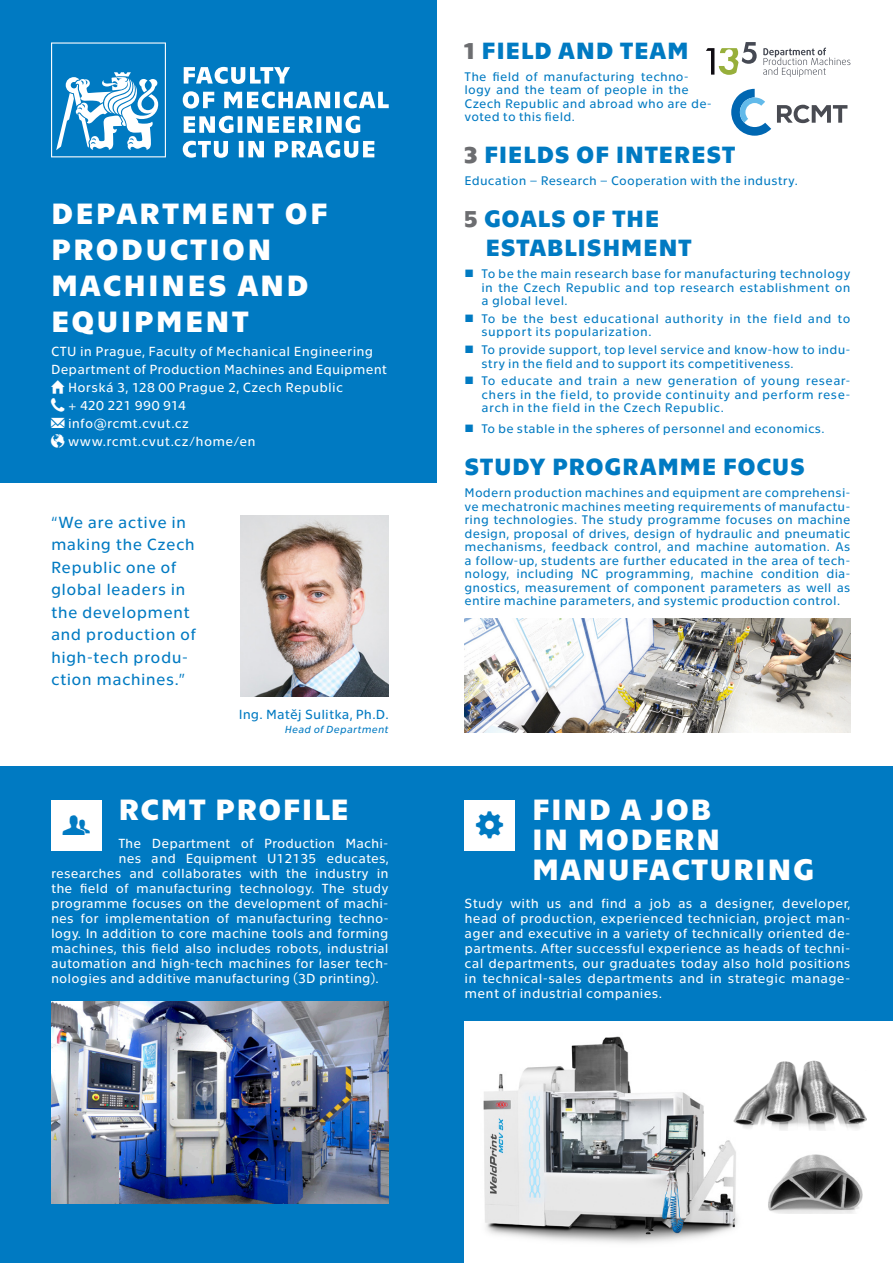
<style>
.page{position:relative;width:893px;height:1263px;background:#fff}
.page>*{position:absolute;margin:0;border:0;box-sizing:border-box;transform-origin:0 0}
.t1{font:700 30px/36px "Technika";letter-spacing:.075em;color:#fff}
.t2{font:700 30px/30px "Technika";letter-spacing:.055em;color:#fff}
.t3{font:700 24px "Technika";letter-spacing:.025em;color:#007ac2}
.t4{font:16.5px/22.5px "Technika";letter-spacing:.02em;color:#007ac2}
.t5{font:13.5px/15px "Technika";letter-spacing:.01em;color:#fff;text-align:justify}
.t6{font:13.5px "Technika";letter-spacing:.01em;color:#007ac2}
.t7{font:12.75px/13.5px "Technika";letter-spacing:.015em;color:#007ac2;text-align:justify}
.t8{font:12.75px/13.5px "Technika";letter-spacing:.035em;color:#007ac2}
.t9{font:italic 10.5px "Technika";letter-spacing:.02em;color:#007ac2}
.s1{color:#6c6d70}
</style>
<div class="page">
<div style="left:0;top:767px;width:893px;height:496px;background:#007ac2"></div>
<div style="left:0;top:0;width:437px;height:483px;background:#007ac2"></div>
<div style="left:51px;top:800px;width:50px;height:50px;background:#fff"></div>
<svg style="left:706px;top:42px;width:51px;height:33px"></svg>
<svg style="left:763px;top:48px;width:87px;height:29px"></svg>
<img style="left:465px;top:619px;width:385px;height:114px">
<div style="left:465px;top:800px;width:50px;height:50px;background:#fff"></div>
<img style="left:51px;top:1002px;width:338px;height:201px">
<svg style="left:731px;top:89px;width:40px;height:47px"></svg>
<svg style="left:777px;top:105px;width:70px;height:18px"></svg>
<svg style="left:51px;top:42px;width:115px;height:115px"></svg>
<svg style="left:183px;top:140px;width:191px;height:18px"></svg>
<svg style="left:184px;top:116px;width:176px;height:17px"></svg>
<svg style="left:183px;top:91px;width:206px;height:18px"></svg>
<svg style="left:184px;top:67px;width:106px;height:17px"></svg>
<img style="left:240px;top:516px;width:149px;height:180px">
<img style="left:465px;top:1021px;width:323px;height:242px">
<div style="left:788px;top:1021px;width:105px;height:242px;background:#fff"></div>
<img style="left:729px;top:1047px;width:137px;height:84px">
<img style="left:767px;top:1151px;width:96px;height:63px">
<p class="t1" style="left:51px;top:193px;width:278px">DEPARTMENT OF<br>PRODUCTION<br>MACHINES AND<br>EQUIPMENT</p>
<p class="t5" style="left:51px;top:343px;width:324px">CTU in Prague, Faculty of Mechanical Engineering</p>
<p class="t5" style="left:51px;top:361px;width:338px">Department of Production Machines and Equipment</p>
<p class="t5" style="left:68px;top:379px;width:276px">Horská 3, 128 00 Prague 2, Czech Republic</p>
<p class="t5" style="left:68px;top:397px;width:120px">+ 420 221 990 914</p>
<p class="t5" style="left:68px;top:415px;width:123px">info@rcmt.cvut.cz</p>
<p class="t5" style="left:68px;top:433px;width:189px">www.rcmt.cvut.cz/home/en</p>
<p class="t4" style="left:51px;top:510px;width:146px">“We are active in making the Czech<br>Republic one of global leaders in the development and production of high-tech produ&shy;ction machines.”</p>
<p class="t6" style="left:239px;top:705px;width:151px">Ing. Matěj Sulitka, Ph.D.</p>
<p class="t9" style="left:285px;top:722px;width:105px">Head of Department</p>
<p class="t2" style="left:119px;top:793px;width:232px">RCMT PROFILE</p>
<p class="t5" style="left:119px;top:835px;width:272px">The Department of Production Machi-</p>
<p class="t5" style="left:119px;top:850px;width:272px">nes and Equipment U12135 educates,</p>
<p class="t5" style="left:51px;top:865px;width:339px">researches and collaborates with the industry in</p>
<p class="t5" style="left:51px;top:880px;width:339px">the field of manufacturing technology. The study</p>
<p class="t5" style="left:51px;top:895px;width:339px">programme focuses on the development of machi-</p>
<p class="t5" style="left:51px;top:910px;width:339px">nes for implementation of manufacturing techno-</p>
<p class="t5" style="left:51px;top:925px;width:339px">logy. In addition to core machine tools and forming</p>
<p class="t5" style="left:51px;top:940px;width:339px">machines, this field also includes robots, industrial</p>
<p class="t5" style="left:51px;top:955px;width:339px">automation and high-tech machines for laser tech-</p>
<p class="t5" style="left:51px;top:970px;width:329px">nologies and additive manufacturing (3D printing).</p>
<p class="t3" style="left:465px;top:33px;width:226px"><span class="s1">1</span> FIELD AND TEAM</p>
<p class="t7" style="left:465px;top:69px;width:249px;text-align:left">The field of manufacturing techno&shy;logy and the team of people in the<br>Czech Republic and abroad who are de&shy;voted to this field.</p>
<p class="t3" style="left:465px;top:138px;width:272px"><span class="s1">3</span> FIELDS OF INTEREST</p>
<p class="t7" style="left:465px;top:173px;width:335px">Education – Research – Cooperation with the industry.</p>
<p class="t3" style="left:465px;top:202px;width:196px"><span class="s1">5</span> GOALS OF THE</p>
<p class="t3" style="left:486px;top:231px;width:208px">ESTABLISHMENT</p>
<p class="t7" style="left:482px;top:266px;width:370px;text-indent:-17px">■ To be the main research base for manufacturing technology in the Czech Republic and top research establishment on a global level.</p>
<p class="t8" style="left:482px;top:311px;width:370px;text-indent:-17px">■ To be the best educational authority in the field and to support its popularization.</p>
<p class="t7" style="left:482px;top:342px;width:370px;text-indent:-17px">■ To provide support, top level service and know-how to indu&shy;stry in the field and to support its competitiveness.</p>
<p class="t7" style="left:482px;top:373px;width:370px;text-indent:-17px">■ To educate and train a new generation of young resear&shy;chers in the field, to provide continuity and perform rese&shy;arch in the field in the Czech Republic.</p>
<p class="t7" style="left:465px;top:421px;width:361px">■ To be stable in the spheres of personnel and economics.</p>
<p class="t3" style="left:465px;top:450px;width:342px">STUDY PROGRAMME FOCUS</p>
<p class="t7" style="left:465px;top:485px;width:387px">Modern production machines and equipment are comprehensi&shy;ve mechatronic machines meeting requirements of manufactu&shy;ring technologies. The study programme focuses on machine design, proposal of drives, design of hydraulic and pneumatic mechanisms, feedback control, and machine automation. As a follow-up, students are further educated in the area of tech&shy;nology, including NC programming, machine condition dia&shy;gnostics, measurement of component parameters as well as entire machine parameters, and systemic production control.</p>
<p class="t2" style="left:532px;top:793px;width:283px">FIND A JOB<br>IN MODERN<br>MANUFACTURING</p>
<p class="t5" style="left:465px;top:895px;width:387px">Study with us and find a job as a designer, developer, head of production, experienced technician, project man&shy;ager and executive in a variety of technically oriented de&shy;partments. After successful experience as heads of techni&shy;cal departments, our graduates today also hold positions in technical-sales departments and in strategic manage&shy;ment of industrial companies.</p>
</div>
